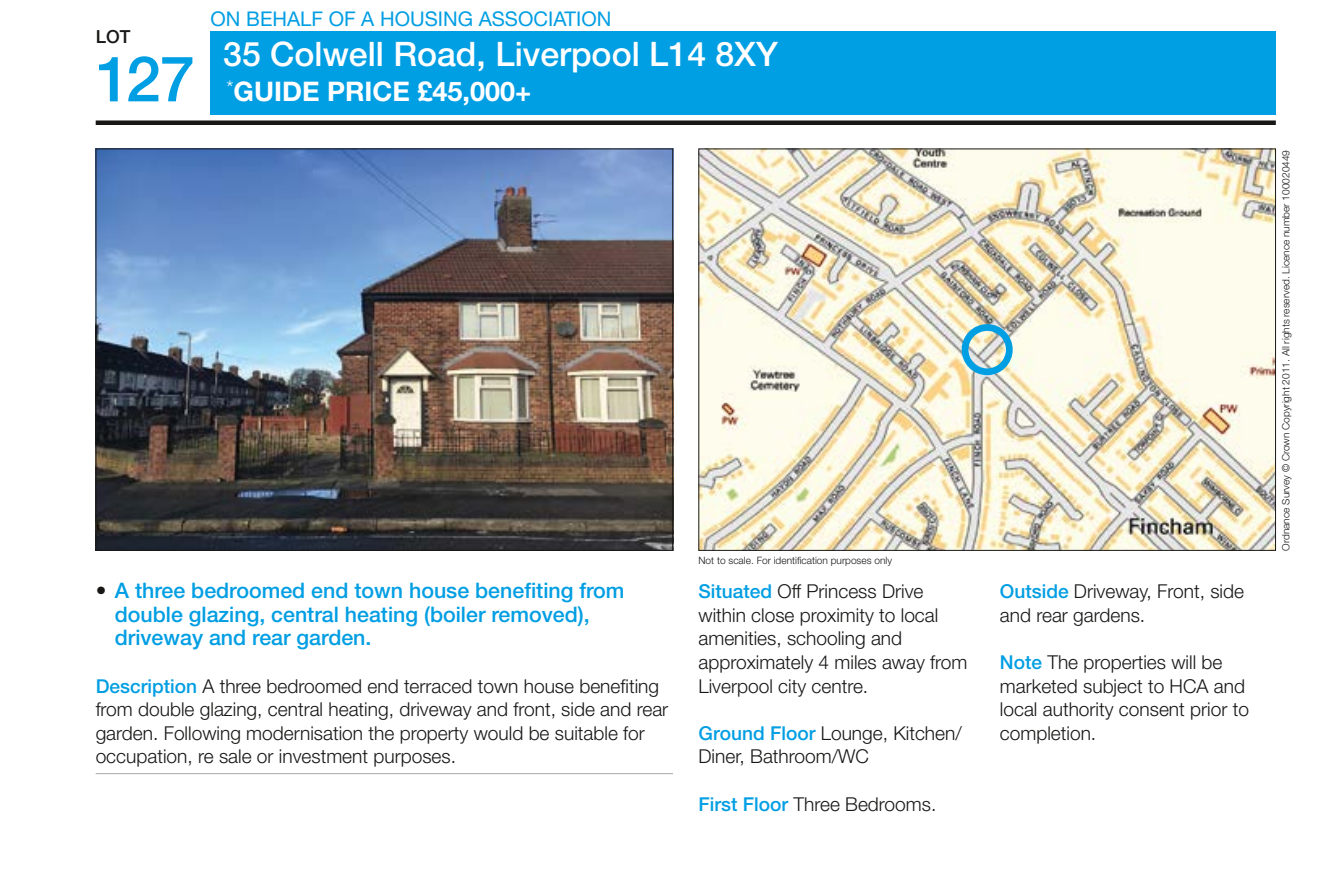
<style>
.page{position:relative;width:1338px;height:887px;background:#fff}
.page>*{position:absolute;margin:0;border:0;box-sizing:border-box;transform-origin:0 0}
.t1{font:500 63px "Helvetica Neue LT Std";color:#009ee3}
.t2{font:500 33.75px "Helvetica Neue LT Std";color:#fff}
.t3{font:700 27px "Helvetica Neue LT Std";color:#fff}
.t4{font:500 21.38px/23.6px "Helvetica Neue LT Std";color:#009ee3}
.t5{font:20.25px "Helvetica Neue LT Std";color:#009ee3}
.t6{font:300 19.12px/23.6px "Helvetica Neue LT Std";color:#181716}
.t7{font:500 18px "Helvetica Neue LT Std";color:#181716}
.t8{font:300 10.12px "Helvetica Neue LT Std";color:#181716}
.s1{color:#181716}
.s2{font-weight:500;color:#009ee3}
</style>
<div class="page">
<div style="left:210px;top:31px;width:1066px;height:84px;background:#009ee3"></div>
<div style="left:96px;top:120px;width:1180px;height:5px;background:#181716"></div>
<img style="left:98px;top:150px;width:573px;height:398px">
<img style="left:700px;top:150px;width:574px;height:398px">
<div style="left:961px;top:324px;width:51px;height:51px;border:7px solid #009ee3;border-radius:50%"></div>
<hr style="left:96px;top:772px;width:577px;height:1px;background:#b1b2b3">
<p class="t7" style="left:96px;top:26px;width:36px">LOT</p>
<h1 class="t1" style="left:96px;top:41px;width:101px">127</h1>
<p class="t5" style="left:210px;top:6px;width:402px">ON BEHALF OF A HOUSING ASSOCIATION</p>
<h2 class="t2" style="left:223px;top:34px;width:556px">35 Colwell Road, Liverpool L14 8XY</h2>
<h3 class="t3" style="left:226px;top:75px;width:306px"><sup>*</sup>GUIDE PRICE £45,000+</h3>
<p class="t8" style="left:698px;top:554px;width:195px">Not to scale. For identification purposes only</p>
<p class="t4" style="left:115px;top:578px;width:511px;text-indent:-19px"><span class="s1">•</span> A three bedroomed end town house benefiting from double glazing, central heating (boiler removed), driveway and rear garden.</p>
<p class="t6" style="left:96px;top:673px;width:574px"><span class="s2">Description</span> A three bedroomed end terraced town house benefiting from double glazing, central heating, driveway and front, side and rear garden. Following modernisation the property would be suitable for occupation, re sale or investment purposes.</p>
<p class="t6" style="left:698px;top:578px;width:270px"><span class="s2">Situated</span> Off Princess Drive within close proximity to local amenities, schooling and approximately 4 miles away from<br>Liverpool city centre.</p>
<p class="t6" style="left:698px;top:720px;width:265px"><span class="s2">Ground Floor</span> Lounge, Kitchen/<br>Diner, Bathroom/WC</p>
<p class="t6" style="left:698px;top:791px;width:239px"><span class="s2">First Floor</span> Three Bedrooms.</p>
<p class="t6" style="left:1000px;top:578px;width:246px"><span class="s2">Outside</span> Driveway, Front, side and rear gardens.</p>
<p class="t6" style="left:1000px;top:649px;width:251px"><span class="s2">Note</span> The properties will be marketed subject to HCA and local authority consent prior to completion.</p>
<p class="t8" style="left:1279px;top:550px;width:402px;rotate:-90deg">Ordnance Survey © Crown Copyright 2011. All rights reserved. Licence number 100020449</p>
</div>
